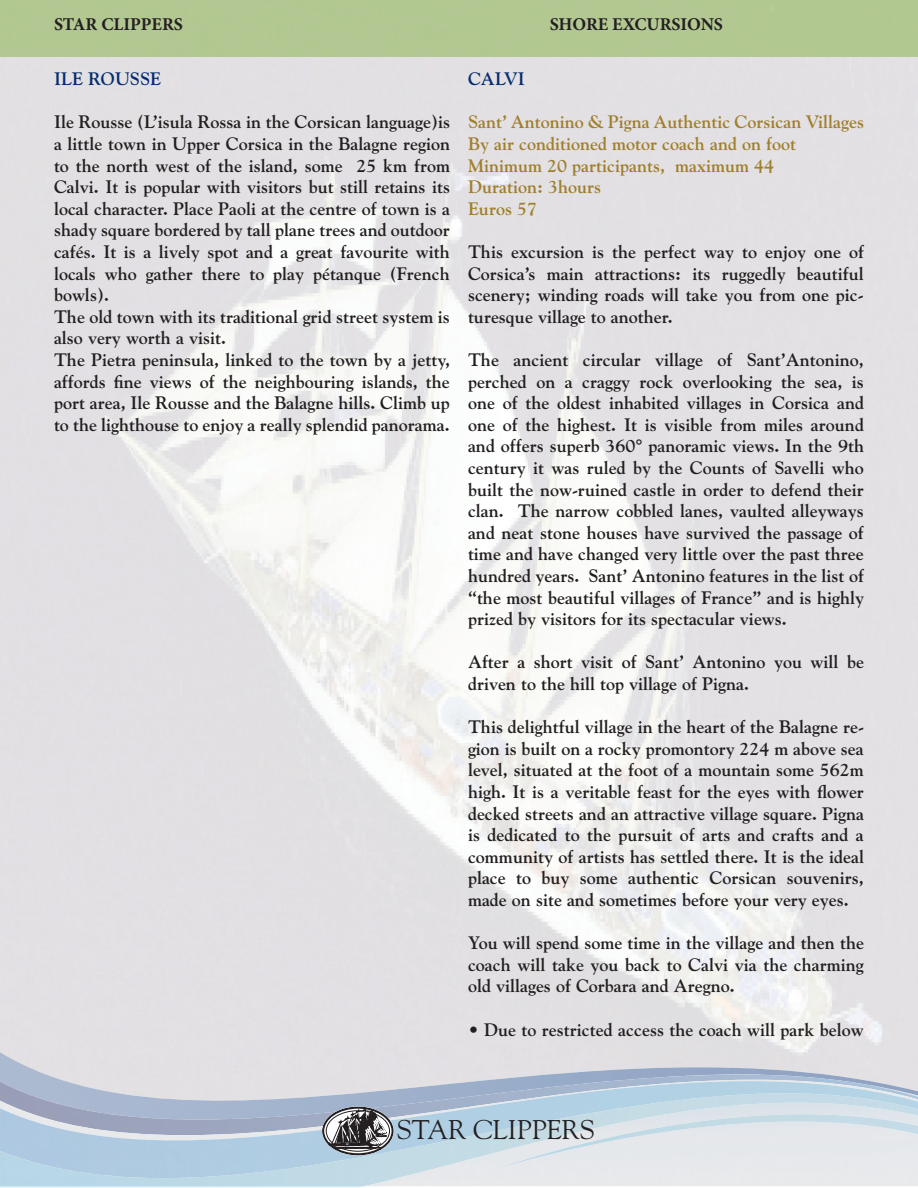
<style>
.page{position:relative;width:918px;height:1188px;background:#fff}
.page>*{position:absolute;margin:0;border:0;box-sizing:border-box;transform-origin:0 0}
.t1{font:27px "Goudy";color:#231f20}
.t2{font:700 18px/21.6px "Goudy";color:#231f20;text-align:justify}
.t3{font:700 18px/21.6px "Goudy";color:#a07f2d}
.t4{font:700 18px "Minion Pro";color:#231f20}
.t5{font:700 18px "Goudy";color:#052d6f}
</style>
<div class="page">
<img style="left:0;top:1075px;width:918px;height:5px">
<svg style="left:0;top:1186px;width:365px;height:1px"></svg>
<img style="left:0;top:1081px;width:918px;height:97px">
<img style="left:496px;top:1114px;width:422px;height:55px">
<svg style="left:322px;top:1107px;width:72px;height:48px"></svg>
<p class="t4" style="left:54px;top:11px;width:131px">STAR CLIPPERS</p>
<p class="t4" style="left:550px;top:11px;width:175px">SHORE EXCURSIONS</p>
<p class="t5" style="left:54px;top:68px;width:109px">ILE ROUSSE</p>
<p class="t2" style="left:54px;top:111px;width:398px;text-align:left">Ile Rousse (L’isula Rossa in the Corsican language)is a little town in Upper Corsica in the Balagne region to the north west of the island, some 25 km from Calvi. It is popular with visitors but still retains its local character. Place Paoli at the centre of town is a shady square bordered by tall plane trees and outdoor cafés. It is a lively spot and a great favourite with locals who gather there to play pétanque (French bowls).<br>The old town with its traditional grid street system is also very worth a visit.<br>The Pietra peninsula, linked to the town by a jetty, affords fine views of the neighbouring islands, the port area, Ile Rousse and the Balagne hills. Climb up to the lighthouse to enjoy a really splendid panorama.</p>
<p class="t5" style="left:468px;top:68px;width:58px">CALVI</p>
<p class="t3" style="left:468px;top:111px;width:398px">Sant’ Antonino &amp; Pigna Authentic Corsican Villages<br>By air conditioned motor coach and on foot<br>Minimum 20 participants, maximum 44<br>Duration: 3hours<br>Euros 57</p>
<p class="t2" style="left:468px;top:241px;width:398px">This excursion is the perfect way to enjoy one of Corsica’s main attractions: its ruggedly beautiful scenery; winding roads will take you from one pic&shy;turesque village to another.</p>
<p class="t2" style="left:468px;top:349px;width:398px">The ancient circular village of Sant’Antonino, perched on a craggy rock overlooking the sea, is one of the oldest inhabited villages in Corsica and one of the highest. It is visible from miles around and offers superb 360° panoramic views. In the 9th century it was ruled by the Counts of Savelli who built the now-ruined castle in order to defend their clan. The narrow cobbled lanes, vaulted alleyways and neat stone houses have survived the passage of time and have changed very little over the past three hundred years. Sant’ Antonino features in the list of “the most beautiful villages of France” and is highly prized by visitors for its spectacular views.</p>
<p class="t2" style="left:468px;top:651px;width:397px">After a short visit of Sant’ Antonino you will be driven to the hill top village of Pigna.</p>
<p class="t2" style="left:468px;top:716px;width:398px">This delightful village in the heart of the Balagne re&shy;gion is built on a rocky promontory 224 m above sea level, situated at the foot of a mountain some 562m high. It is a veritable feast for the eyes with flower decked streets and an attractive village square. Pigna is dedicated to the pursuit of arts and crafts and a community of artists has settled there. It is the ideal place to buy some authentic Corsican souvenirs, made on site and sometimes before your very eyes.</p>
<p class="t2" style="left:468px;top:932px;width:398px">You will spend some time in the village and then the coach will take you back to Calvi via the charming old villages of Corbara and Aregno.</p>
<p class="t2" style="left:468px;top:1018px;width:397px">• Due to restricted access the coach will park below</p>
<h1 class="t1" style="left:397px;top:1113px;width:199px">STAR CLIPPERS</h1>
</div>
